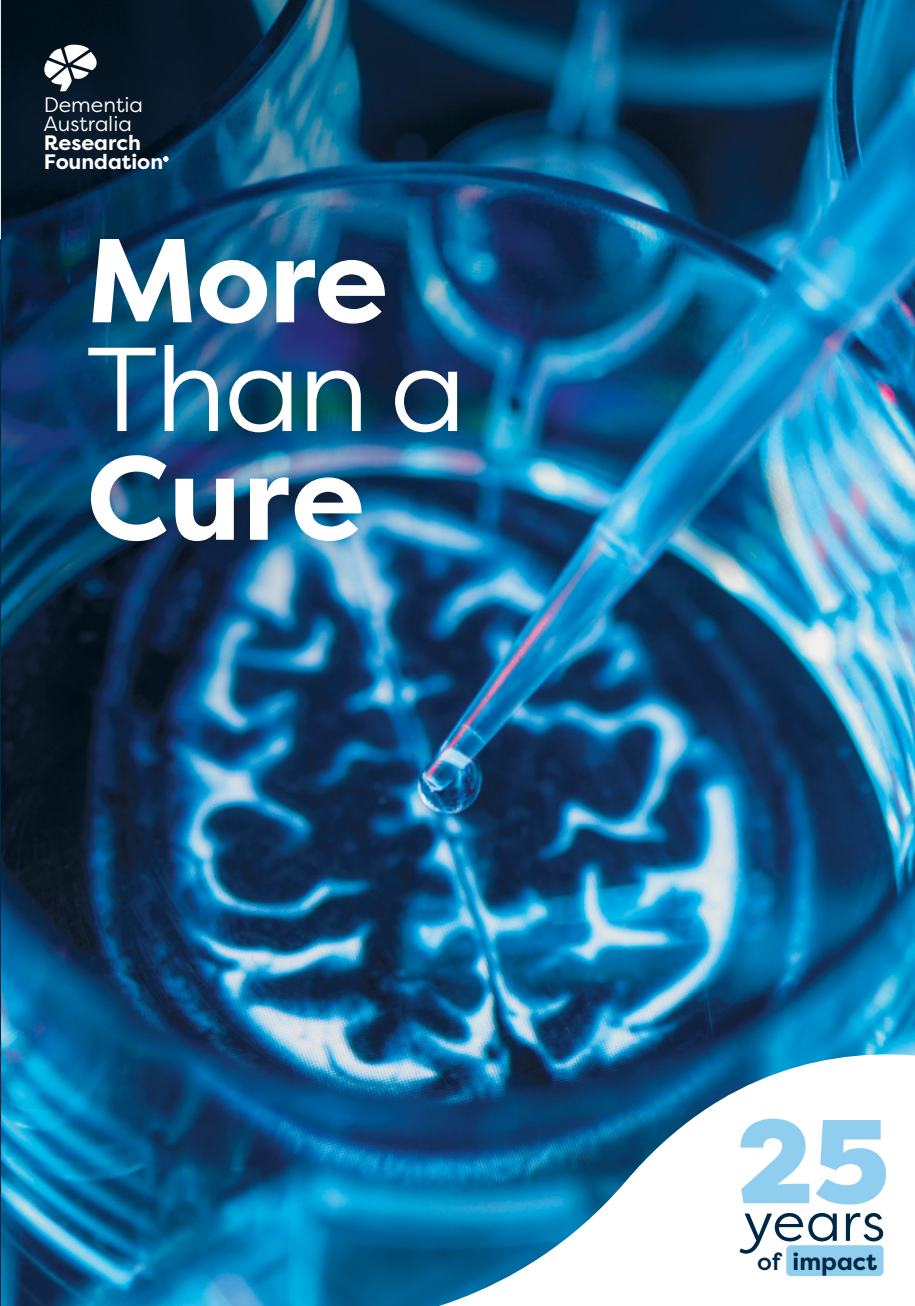
<style>
.page{position:relative;width:915px;height:1306px;background:#fff}
.page>*{position:absolute;margin:0;border:0;box-sizing:border-box;transform-origin:0 0}
.t1{font:700 118.95px "Filson Pro";letter-spacing:-.01em;color:#fff}
.t2{font:118.95px "Filson Pro";color:#fff}
.t3{font:54.75px "Filson Pro";letter-spacing:.01em;color:#002744}
.t4{font:700 24px "Filson Pro";color:#002744}
.t5{font:700 20.85px/19px "Filson Pro";color:#fff}
.t6{font:20.85px/19px "Filson Pro";color:#fff}
.s1{font-weight:500}
</style>
<div class="page">
<img style="left:1px;top:0;width:913px;height:1305px">
<svg style="left:374px;top:1045px;width:540px;height:260px"></svg>
<svg style="left:740px;top:1118px;width:145px;height:86px"></svg>
<div style="left:786px;top:1245px;width:97px;height:30px;background:#90cef0;border-radius:4px"></div>
<svg style="left:44px;top:44px;width:53px;height:48px"></svg>
<svg style="left:163px;top:156px;width:5px;height:5px"></svg>
<hr style="left:0;top:0;width:1px;height:1305px;background:#002744">
<svg style="left:0;top:0;width:1px;height:240px"></svg>
<p class="t6" style="left:44px;top:94px;width:101px">Dementia<br>Australia</p>
<p class="t5" style="left:44px;top:134px;width:121px">Research<br>Foundation</p>
<h1 class="t1" style="left:86px;top:205px;width:303px">More</h1>
<h1 class="t2" style="left:86px;top:311px;width:382px">Than a</h1>
<h1 class="t1" style="left:86px;top:423px;width:279px">Cure</h1>
<h2 class="t3" style="left:743px;top:1185px;width:143px">years</h2>
<p class="t4" style="left:757px;top:1246px;width:121px"><span class="s1">of</span> impact</p>
</div>
